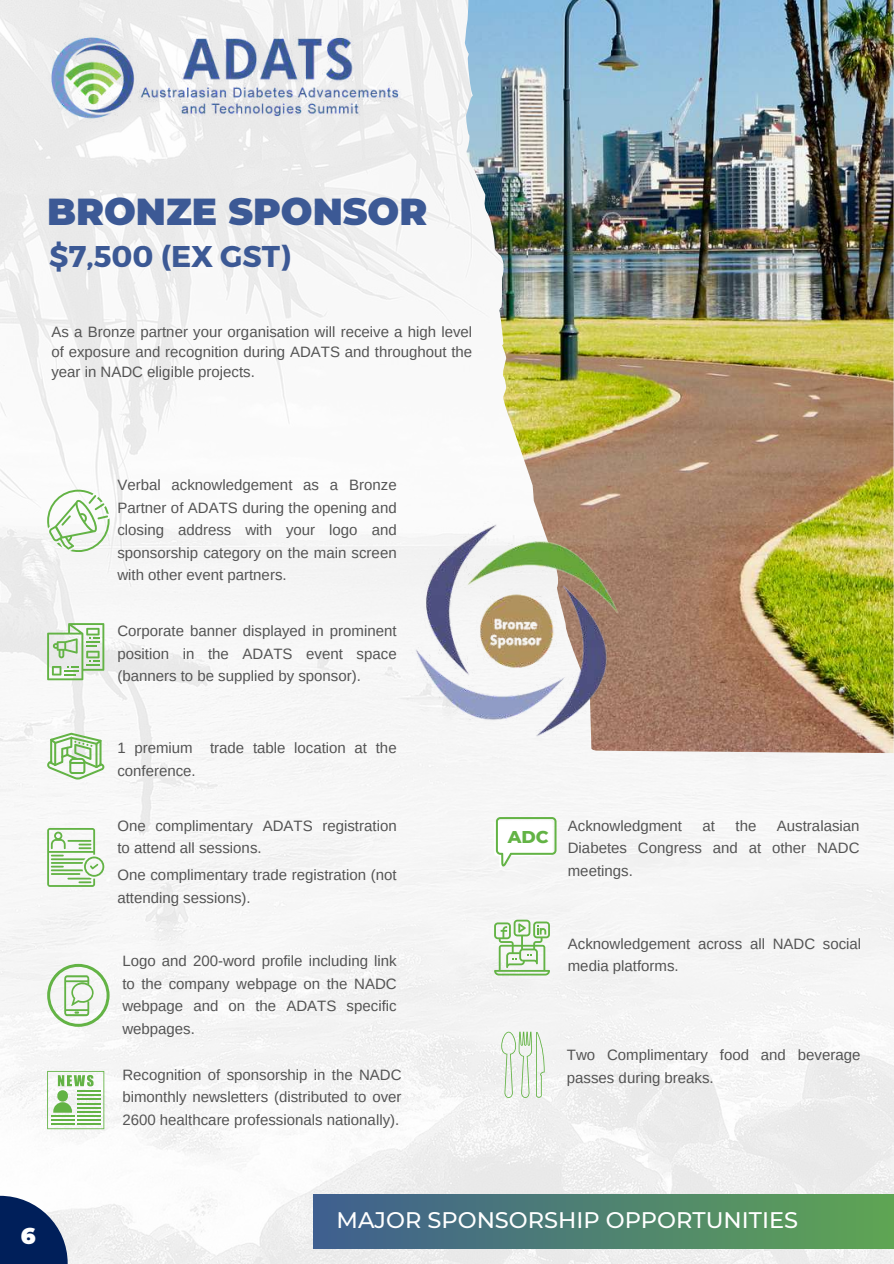
<style>
.page{position:relative;width:894px;height:1264px;background:#fff}
.page>*{position:absolute;margin:0;border:0;box-sizing:border-box;transform-origin:0 0}
.t1{font:900 37.5px "Montserrat";color:#3c5995}
.t2{font:700 30px "Montserrat";color:#3c5995}
.t3{font:500 22.5px "Montserrat";color:#fff}
.t4{font:900 22.5px "Montserrat";color:#fff}
.t5{font:800 17.4px "Montserrat";color:#63b345}
.t6{font:15px/22.5px "Arimo";color:#545454;text-align:justify}
</style>
<div class="page">
<img style="left:0;top:0;width:893px;height:1263px">
<img style="left:450px;top:0;width:443px;height:753px">
<img style="left:30px;top:21px;width:394px;height:111px">
<div style="left:314px;top:1194px;width:579px;height:54px;background:linear-gradient(to right,#3f5f90,#5fa553)"></div>
<img style="left:401px;top:522px;width:222px;height:219px">
<svg style="left:47px;top:489px;width:62px;height:62px"></svg>
<svg style="left:47px;top:623px;width:57px;height:57px"></svg>
<svg style="left:47px;top:732px;width:57px;height:47px"></svg>
<svg style="left:47px;top:828px;width:57px;height:58px"></svg>
<svg style="left:47px;top:963px;width:62px;height:63px"></svg>
<svg style="left:47px;top:1070px;width:57px;height:59px"></svg>
<svg style="left:494px;top:817px;width:62px;height:51px"></svg>
<svg style="left:494px;top:919px;width:56px;height:56px"></svg>
<svg style="left:501px;top:1031px;width:43px;height:66px"></svg>
<svg style="left:0;top:1195px;width:68px;height:68px;fill:#001f5a"></svg>
<h1 class="t1" style="left:47px;top:188px;width:381px">BRONZE SPONSOR</h1>
<h2 class="t2" style="left:49px;top:237px;width:243px">$7,500 (EX GST)</h2>
<p class="t6" style="left:51px;top:321px;width:422px;line-height:20.2px">As a Bronze partner your organisation will receive a high level of exposure and recognition during ADATS and throughout the year in NADC eligible projects.</p>
<h3 class="t4" style="left:21px;top:1221px;width:16px">6</h3>
<p class="t6" style="left:117px;top:473px;width:281px">Verbal acknowledgement as a Bronze Partner of ADATS during the opening and closing address with your logo and sponsorship category on the main screen with other event partners.</p>
<p class="t6" style="left:117px;top:620px;width:281px">Corporate banner displayed in prominent position in the ADATS event space (banners to be supplied by sponsor).</p>
<p class="t6" style="left:117px;top:736px;width:281px">1 premium trade table location at the conference.</p>
<p class="t6" style="left:117px;top:814px;width:281px">One complimentary ADATS registration to attend all sessions.</p>
<p class="t6" style="left:117px;top:863px;width:281px">One complimentary trade registration (not attending sessions).</p>
<p class="t6" style="left:122px;top:949px;width:276px">Logo and 200-word profile including link to the company webpage on the NADC webpage and on the ADATS specific webpages.</p>
<p class="t6" style="left:122px;top:1063px;width:280px">Recognition of sponsorship in the NADC bimonthly newsletters (distributed to over 2600 healthcare professionals nationally).</p>
<p class="t5" style="left:507px;top:825px;width:42px">ADC</p>
<p class="t6" style="left:567px;top:814px;width:116px">Acknowledgment</p>
<p class="t6" style="left:702px;top:814px;width:14px">at</p>
<p class="t6" style="left:735px;top:814px;width:22px">the</p>
<p class="t6" style="left:567px;top:814px;width:293px;text-indent:209px">Australasian Diabetes Congress and at other NADC meetings.</p>
<p class="t6" style="left:567px;top:932px;width:295px">Acknowledgement across all NADC social media platforms.</p>
<p class="t6" style="left:566px;top:1043px;width:295px">Two Complimentary food and beverage passes during breaks.</p>
<h3 class="t3" style="left:336px;top:1206px;width:463px">MAJOR SPONSORSHIP OPPORTUNITIES</h3>
</div>
